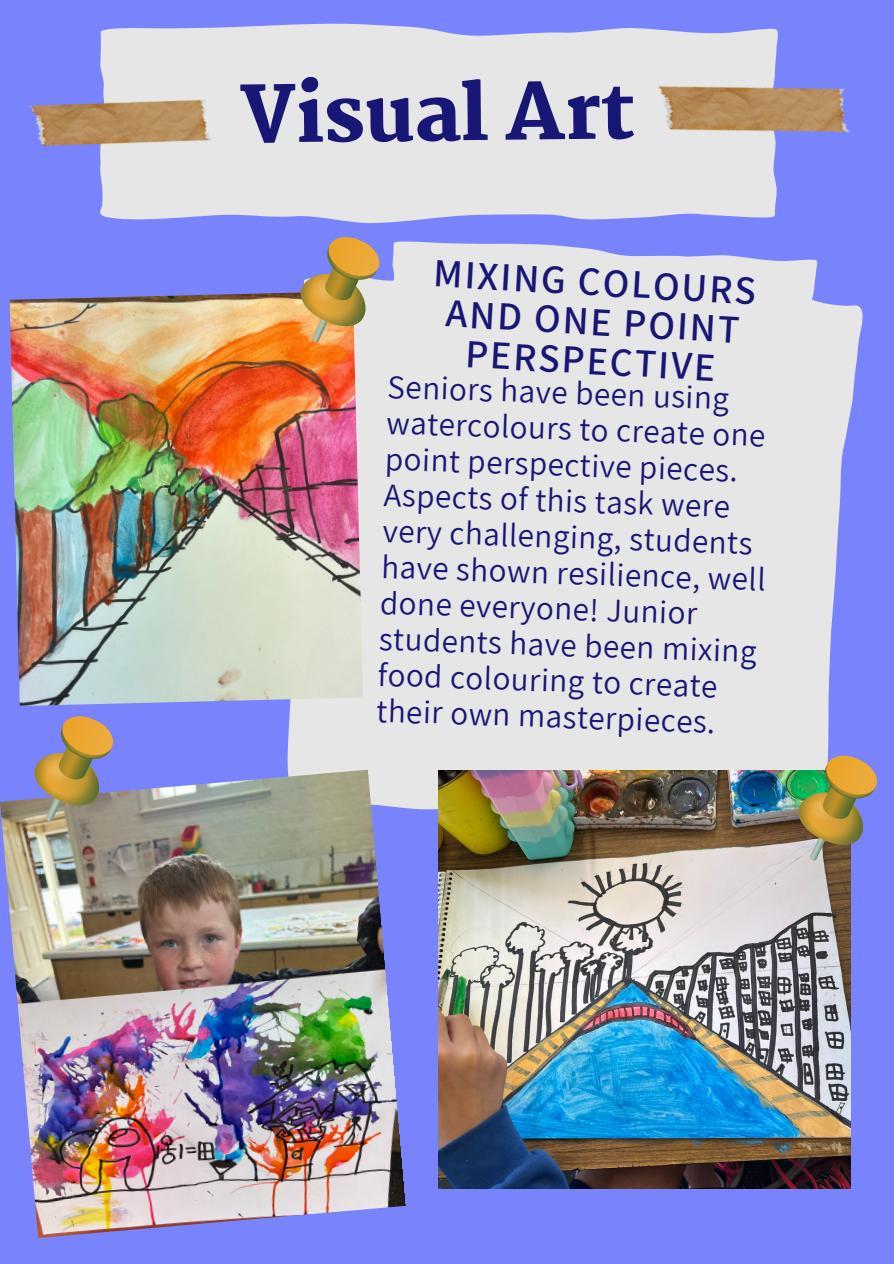
<style>
.page{position:relative;width:894px;height:1264px;background:#fff}
.page>*{position:absolute;margin:0;border:0;box-sizing:border-box;transform-origin:0 0}
.t1{font:800 76.5px "Martel";color:#181775}
.t2{font:600 39.75px/39.5px "Assistant";color:#181775;text-align:center}
.t3{font:33px/36px "Assistant";color:#181775}
</style>
<div class="page">
<div style="left:0;top:0;width:893px;height:1263px;background:#7983fc"></div>
<svg style="left:287px;top:301px;width:576px;height:509px;background:#dedee7"></svg>
<svg style="left:385px;top:241px;width:433px;height:145px;background:#dddee7"></svg>
<div style="left:229px;top:23px;width:415px;height:201px;background:#e6e6e6"></div>
<img style="left:644px;top:28px;width:206px;height:190px">
<img style="left:29px;top:27px;width:200px;height:193px">
<img style="left:0;top:769px;width:406px;height:468px">
<svg style="left:24px;top:716px;width:95px;height:106px"></svg>
<img style="left:438px;top:770px;width:411px;height:417px">
<img style="left:787px;top:748px;width:90px;height:114px">
<img style="left:10px;top:292px;width:353px;height:414px">
<svg style="left:290px;top:237px;width:95px;height:106px"></svg>
<p class="t1" style="left:239px;top:73px;width:397px;rotate:-1deg">Visual Art</p>
<h2 class="t2" style="left:434px;top:252px;width:324px;rotate:3deg">MIXING COLOURS<br>AND ONE POINT<br>PERSPECTIVE</h2>
<p class="t3" style="left:388px;top:367px;width:386px;rotate:2deg">Seniors have been using watercolours to create one point perspective pieces.<br>Aspects of this task were very challenging, students have shown resilience, well done everyone! Junior students have been mixing food colouring to create their own masterpieces.</p>
</div>
